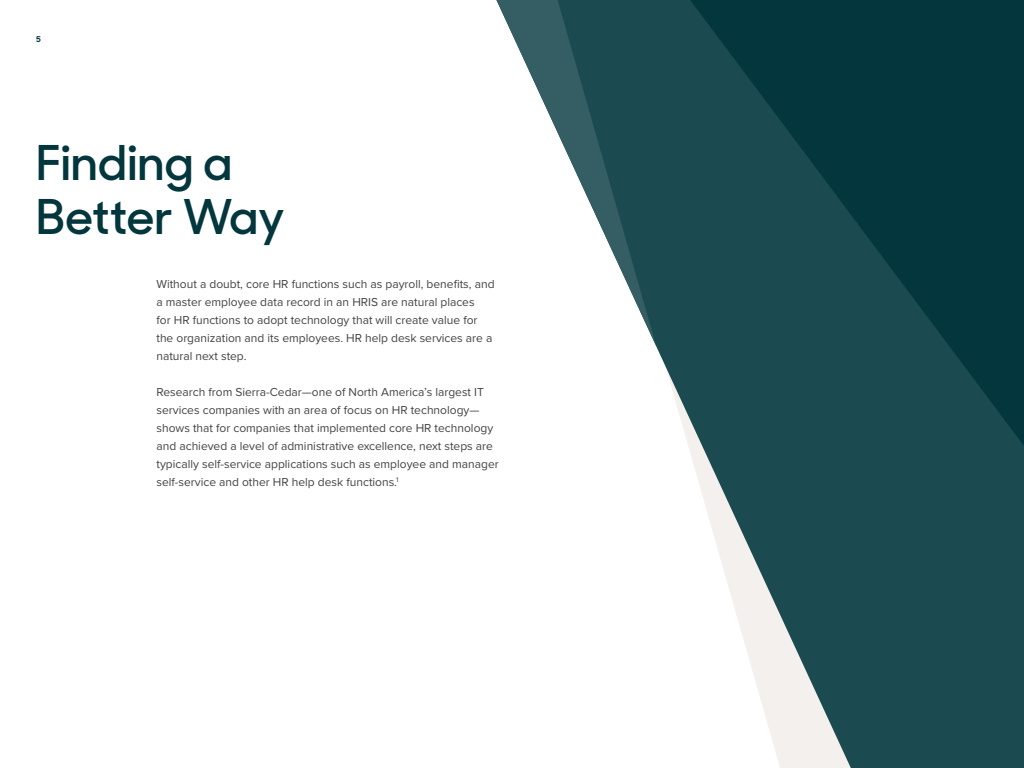
<style>
.page{position:relative;width:1024px;height:768px;background:#fff}
.page>*{position:absolute;margin:0;border:0;box-sizing:border-box;transform-origin:0 0}
.t1{font:600 48px/54px "Sharp Sans No 1";color:#03363d}
.t2{font:12px/18px "Proxima Nova";color:#434343}
.t3{font:700 8px "Sharp Sans No 1";color:#03363d}
</style>
<div class="page">
<svg style="left:656px;top:0;width:368px;height:768px;fill:#1c4a51"></svg>
<svg style="left:496px;top:0;width:160px;height:346px"></svg>
<svg style="left:690px;top:0;width:334px;height:446px;background:#0f4047"></svg>
<p class="t3" style="left:36px;top:32px;width:6px">5</p>
<h1 class="t1" style="left:36px;top:132px;width:250px">Finding a<br>Better Way</h1>
<p class="t2" style="left:156px;top:275px;width:340px">Without a doubt, core HR functions such as payroll, benefits, and a master employee data record in an HRIS are natural places<br>for HR functions to adopt technology that will create value for the organization and its employees. HR help desk services are a natural next step.</p>
<p class="t2" style="left:156px;top:383px;width:344px">Research from Sierra-Cedar—one of North America’s largest IT services companies with an area of focus on HR technology— shows that for companies that implemented core HR technology and achieved a level of administrative excellence, next steps are typically self-service applications such as employee and manager self-service and other HR help desk functions.<sup>1</sup></p>
</div>
